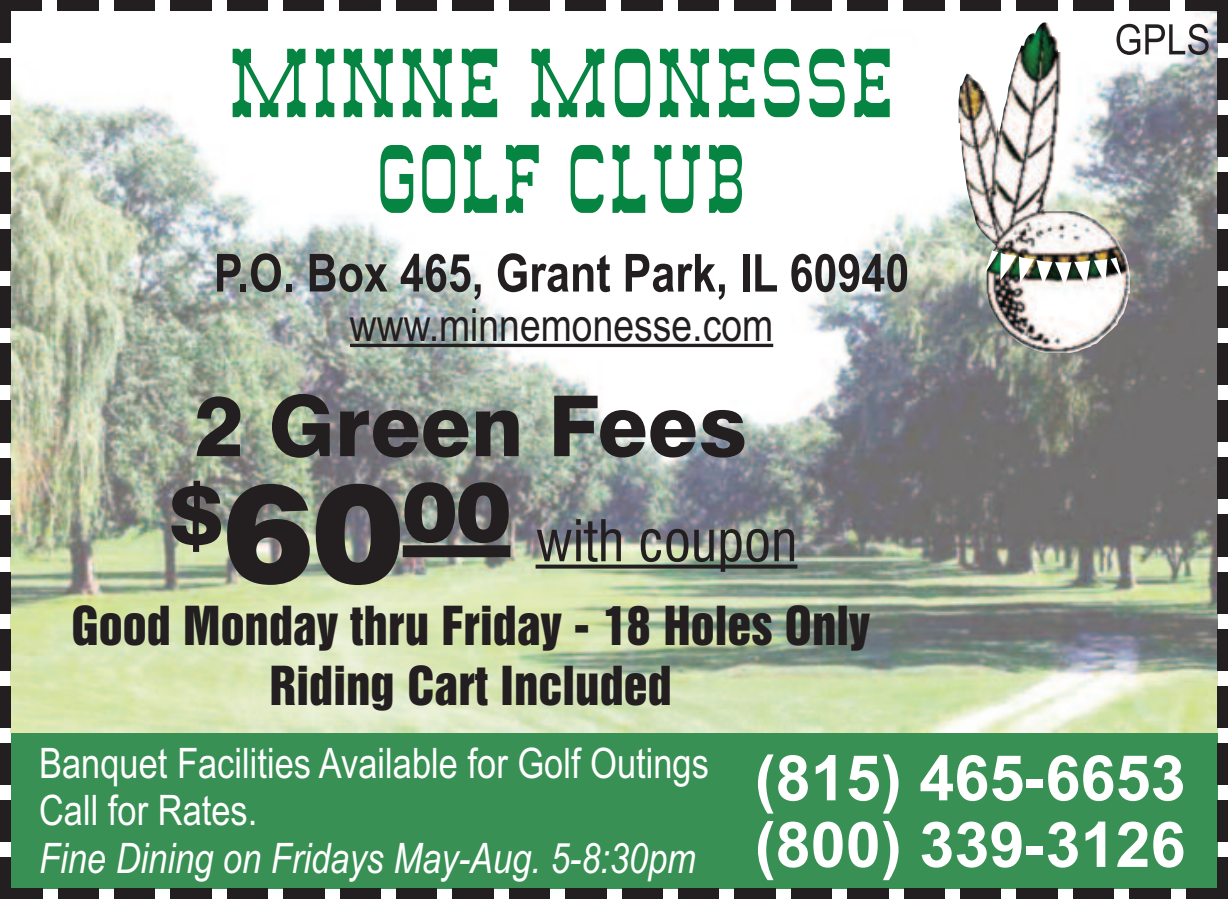
<style>
.page{position:relative;width:1228px;height:899px;background:#fff}
.page>*{position:absolute;margin:0;border:0;box-sizing:border-box;transform-origin:0 0}
.t1{font:800 84px "Swiss 721 BT";color:#231f20}
.t2{font:700 63px/66.5px "Arial";color:#fff}
.t3{font:condensed 56px "Swiss 721 BT";color:#231f20}
.t4{font:700 52.5px "Arial Narrow";color:#231f20}
.t5{font:49px/59.5px "Swiss 921 BT Regular A";color:#231f20;text-align:center}
.t6{font:45.5px "Arial Narrow";color:#231f20}
.t7{font:42px/47.2px "Arial Narrow";color:#fff}
.t8{font:italic 42px "Arial Narrow";color:#fff}
.s1{font-weight:900;font-stretch:normal;font-size:136.5px}
</style>
<div class="page">
<div style="left:11px;top:11px;width:1206px;height:877px;background:#399054"></div>
<img style="left:10px;top:0;width:1207px;height:731px">
<img style="left:0;top:11px;width:10px;height:877px">
<svg style="left:0;top:0;width:10px;height:11px"></svg>
<img style="left:1217px;top:11px;width:10px;height:877px">
<svg style="left:1217px;top:0;width:10px;height:11px"></svg>
<img style="left:10px;top:888px;width:1207px;height:10px">
<svg style="left:1217px;top:888px;width:10px;height:10px"></svg>
<svg style="left:0;top:888px;width:10px;height:10px"></svg>
<svg style="left:350px;top:343px;width:423px;height:4px;background:#464444"></svg>
<svg style="left:232px;top:49px;width:657px;height:68px;background:#9cceb3"></svg>
<div style="left:402px;top:545px;width:108px;height:12px;background:#231f20"></div>
<svg style="left:535px;top:564px;width:262px;height:4px"></svg>
<svg style="left:1129px;top:24px;width:79px;height:31px;background:#b1b0b1"></svg>
<img style="left:958px;top:21px;width:171px;height:332px">
<img style="left:984px;top:250px;width:138px;height:36px">
<svg style="left:380px;top:145px;width:362px;height:68px;background:#a5d2ba"></svg>
<p class="t4" style="left:214px;top:242px;width:696px">P.O. Box 465, Grant Park, IL 60940</p>
<p class="t6" style="left:350px;top:298px;width:424px">www.minnemonesse.com</p>
<h1 class="t1" style="left:194px;top:378px;width:554px">2 Green Fees</h1>
<h3 class="t3" style="left:169px;top:509px;width:629px"><sup>$</sup><span class="s1">60</span><sup>00</sup> with coupon</h3>
<p class="t5" style="left:72px;top:598px;width:799px">Good Monday thru Friday - 18 Holes Only<br>Riding Cart Included</p>
<p class="t7" style="left:39px;top:739px;width:671px">Banquet Facilities Available for Golf Outings<br>Call for Rates.</p>
<p class="t8" style="left:39px;top:833px;width:658px">Fine Dining on Fridays May-Aug. 5-8:30pm</p>
<h2 class="t2" style="left:754px;top:745px;width:432px">(815) 465-6653 (800) 339-3126</h2>
</div>
